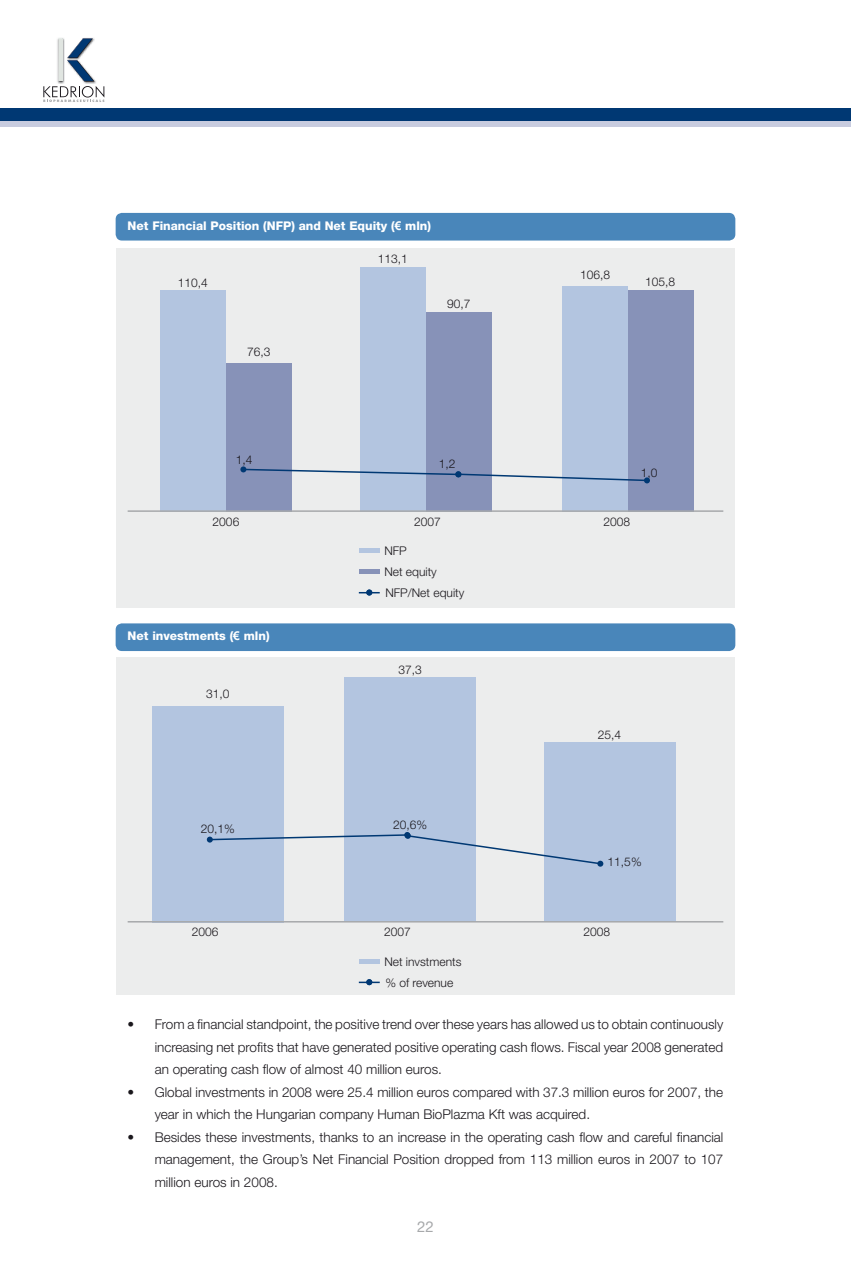
<style>
.page{position:relative;width:851px;height:1263px;background:#fff}
.page>*{position:absolute;margin:0;border:0;box-sizing:border-box;transform-origin:0 0}
.t1{font:15px "Helvetica Neue";color:#a7a9ab}
.t2{font:300 13.5px/22.5px "Helvetica Neue";color:#1a171c;text-align:justify}
.t3{font:300 12px/21px "Helvetica Neue";color:#1a171c}
.t4{font:800 12px "Helvetica Neue";color:#fff}
.s1{font-family:"Arial";font-weight:700}
</style>
<div class="page">
<div style="left:0;top:120px;width:850px;height:6px;background:#c8ccdf"></div>
<div style="left:0;top:108px;width:850px;height:13px;background:#003873"></div>
<img style="left:58px;top:38px;width:36px;height:1px">
<svg style="left:43px;top:39px;width:61px;height:63px"></svg>
<div style="left:116px;top:248px;width:618px;height:360px;background:#eceded"></div>
<div style="left:116px;top:213px;width:619px;height:28px;background:#4986ba;border-radius:6px"></div>
<svg style="left:359px;top:589px;width:20px;height:6px"></svg>
<div style="left:359px;top:548px;width:21px;height:5px;background:#b3c5e0"></div>
<div style="left:359px;top:569px;width:21px;height:5px;background:#8792b8"></div>
<div style="left:360px;top:267px;width:65px;height:244px;background:#b3c5e0"></div>
<div style="left:160px;top:290px;width:66px;height:221px;background:#b3c5e0"></div>
<div style="left:562px;top:286px;width:66px;height:225px;background:#b3c5e0"></div>
<div style="left:425px;top:312px;width:66px;height:199px;background:#8792b8"></div>
<div style="left:226px;top:363px;width:66px;height:148px;background:#8792b8"></div>
<div style="left:628px;top:290px;width:65px;height:221px;background:#8792b8"></div>
<svg style="left:240px;top:466px;width:410px;height:17px"></svg>
<div style="left:116px;top:657px;width:618px;height:337px;background:#eceded"></div>
<div style="left:116px;top:623px;width:619px;height:28px;background:#4986ba;border-radius:6px"></div>
<svg style="left:359px;top:979px;width:20px;height:6px"></svg>
<hr style="left:359px;top:959px;width:21px;height:4px;background:#b3c5e0">
<div style="left:344px;top:678px;width:132px;height:244px;background:#b3c5e0"></div>
<div style="left:152px;top:706px;width:132px;height:216px;background:#b3c5e0"></div>
<div style="left:543px;top:743px;width:132px;height:179px;background:#b3c5e0"></div>
<svg style="left:207px;top:832px;width:396px;height:35px"></svg>
<hr style="left:128px;top:510px;width:595px;height:2px;background:#a7a9ab">
<hr style="left:128px;top:921px;width:595px;height:1px;background:#a7a9ab">
<p class="t4" style="left:128px;top:219px;width:305px">Net Financial Position (NFP) and Net Equity (<span class="s1">€</span> mln)</p>
<p class="t3" style="left:178px;top:272px;width:32px">110,4</p>
<p class="t3" style="left:247px;top:341px;width:25px">76,3</p>
<p class="t3" style="left:378px;top:248px;width:32px">113,1</p>
<p class="t3" style="left:447px;top:293px;width:25px">90,7</p>
<p class="t3" style="left:580px;top:264px;width:32px">106,8</p>
<p class="t3" style="left:645px;top:270px;width:32px">105,8</p>
<p class="t3" style="left:236px;top:449px;width:18px">1,4</p>
<p class="t3" style="left:439px;top:453px;width:18px">1,2</p>
<p class="t3" style="left:640px;top:461px;width:18px">1,0</p>
<p class="t3" style="left:212px;top:511px;width:28px">2006</p>
<p class="t3" style="left:414px;top:511px;width:28px">2007</p>
<p class="t3" style="left:603px;top:511px;width:28px">2008</p>
<p class="t3" style="left:384px;top:540px;width:54px">NFP<br>Net equity</p>
<p class="t4" style="left:128px;top:629px;width:143px">Net investments (<span class="s1">€</span> mln)</p>
<p class="t3" style="left:206px;top:683px;width:25px">31,0</p>
<p class="t3" style="left:385px;top:582px;width:80px">NFP/Net equity</p>
<p class="t3" style="left:398px;top:659px;width:25px">37,3</p>
<p class="t3" style="left:597px;top:723px;width:25px">25,4</p>
<p class="t3" style="left:201px;top:818px;width:36px">20,1%</p>
<p class="t3" style="left:393px;top:814px;width:36px">20,6%</p>
<p class="t3" style="left:607px;top:851px;width:36px">11,5%</p>
<p class="t3" style="left:192px;top:921px;width:28px">2006</p>
<p class="t3" style="left:384px;top:921px;width:28px">2007</p>
<p class="t3" style="left:583px;top:921px;width:28px">2008</p>
<p class="t3" style="left:384px;top:951px;width:79px">Net invstments</p>
<p class="t3" style="left:385px;top:972px;width:69px">% of revenue</p>
<p class="t2" style="left:155px;top:1013px;width:570px;text-indent:-27px">• From a financial standpoint, the positive trend over these years has allowed us to obtain continuously increasing net profits that have generated positive operating cash flows. Fiscal year 2008 generated an operating cash flow of almost 40 million euros.</p>
<p class="t2" style="left:155px;top:1080px;width:570px;text-indent:-27px">• Global investments in 2008 were 25.4 million euros compared with 37.3 million euros for 2007, the year in which the Hungarian company Human BioPlazma Kft was acquired.</p>
<p class="t2" style="left:155px;top:1125px;width:570px;text-indent:-27px">• Besides these investments, thanks to an increase in the operating cash flow and careful financial management, the Group’s Net Financial Position dropped from 113 million euros in 2007 to 107 million euros in 2008.</p>
<p class="t1" style="left:417px;top:1218px;width:18px">22</p>
</div>
